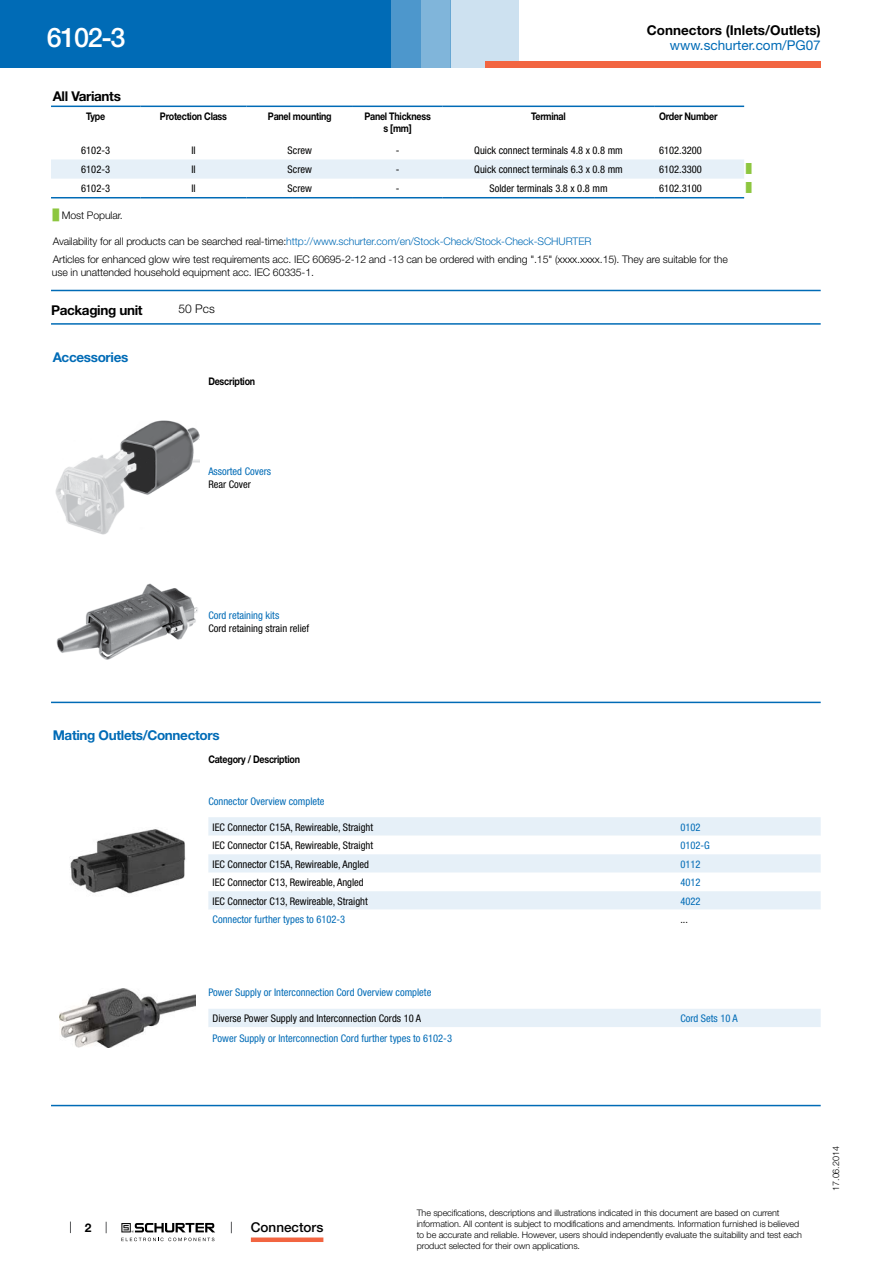
<style>
.page{position:relative;width:893px;height:1263px;background:#fff}
.page>*{position:absolute;margin:0;border:0;box-sizing:border-box;transform-origin:0 0}
.t1{font:500 27px "Helvetica Neue LT";color:#fff}
.t2{font:700 13.5px "Helvetica Neue LT";letter-spacing:-.015em;color:#000}
.t3{font:700 13.5px "Helvetica Neue LT";letter-spacing:-.025em;color:#006bb6}
.t4{font:13.5px "Helvetica Neue LT";color:#006bb6}
.t5{font:500 13.5px "Helvetica Neue LT";color:#000}
.t6{font:300 12px "Helvetica Neue LT";color:#000}
.t7{font:700 12px "Helvetica Neue LT";color:#000}
.t8{font:condensed 10.5px "Helvetica Neue LT";color:#000}
.t9{font:300 10.5px/18.5px "Helvetica Neue LT";letter-spacing:-.01em;color:#000}
.t10{font:condensed 10.5px "Helvetica Neue LT";color:#006bb6}
.t11{font:700 10.5px/12.6px "Helvetica Neue LT";letter-spacing:-.025em;color:#000;text-align:center;scale:.85 1}
.t12{font:300 9px/10.8px "Helvetica Neue LT";letter-spacing:-.01em;color:#000}
.t13{font:9px "Arial Unicode MS";color:#8dc63f}
.s1{font-family:"Arial Unicode MS";font-weight:400;color:#8dc63f}
.s2{color:#006bb6}
</style>
<div class="page">
<svg style="left:70px;top:1221px;width:1px;height:12px"></svg>
<svg style="left:121px;top:1223px;width:94px;height:18px"></svg>
<div style="left:0;top:0;width:391px;height:68px;background:#006bb6"></div>
<div style="left:421px;top:0;width:30px;height:68px;background:#80b5da"></div>
<div style="left:391px;top:0;width:30px;height:68px;background:#4d97cc"></div>
<div style="left:451px;top:0;width:68px;height:68px;background:#cde1f0"></div>
<div style="left:485px;top:62px;width:336px;height:6px;background:#f26541"></div>
<div style="left:251px;top:1237px;width:72px;height:5px;background:#f26541"></div>
<svg style="left:51px;top:107px;width:693px;height:92px"></svg>
<svg style="left:51px;top:159px;width:693px;height:20px;background:#e7f0f8"></svg>
<hr style="left:51px;top:106px;width:89px;height:1px;background:#006bb6">
<hr style="left:140px;top:106px;width:107px;height:1px;background:#006bb6">
<hr style="left:247px;top:106px;width:106px;height:1px;background:#006bb6">
<hr style="left:353px;top:106px;width:89px;height:1px;background:#006bb6">
<hr style="left:442px;top:106px;width:213px;height:1px;background:#006bb6">
<hr style="left:655px;top:106px;width:89px;height:1px;background:#006bb6">
<hr style="left:51px;top:197px;width:89px;height:1px;background:#006bb6">
<hr style="left:140px;top:197px;width:107px;height:1px;background:#006bb6">
<hr style="left:247px;top:197px;width:106px;height:1px;background:#006bb6">
<hr style="left:353px;top:197px;width:89px;height:1px;background:#006bb6">
<hr style="left:442px;top:197px;width:213px;height:1px;background:#006bb6">
<hr style="left:655px;top:197px;width:89px;height:1px;background:#006bb6">
<hr style="left:51px;top:290px;width:770px;height:1px;background:#006bb6">
<hr style="left:51px;top:323px;width:770px;height:2px;background:#006bb6">
<img style="left:55px;top:421px;width:145px;height:113px">
<img style="left:56px;top:583px;width:142px;height:77px">
<hr style="left:51px;top:702px;width:770px;height:1px;background:#006bb6">
<img style="left:70px;top:829px;width:116px;height:65px">
<div style="left:208px;top:817px;width:613px;height:19px;background:#e6f0f8"></div>
<svg style="left:208px;top:854px;width:613px;height:56px;fill:#e6f0f8"></svg>
<img style="left:60px;top:988px;width:135px;height:59px">
<div style="left:208px;top:1009px;width:613px;height:18px;background:#e6f0f8"></div>
<hr style="left:51px;top:1105px;width:770px;height:1px;background:#006bb6">
<h1 class="t1" style="left:47px;top:21px;width:80px">6102-3</h1>
<p class="t2" style="left:647px;top:22px;width:175px">Connectors (Inlets/Outlets)</p>
<p class="t4" style="left:670px;top:37px;width:152px">www.schurter.com/PG07</p>
<p class="t2" style="left:53px;top:88px;width:70px">All Variants</p>
<p class="t11" style="left:86px;top:109px;width:24px">Type</p>
<p class="t11" style="left:160px;top:109px;width:80px">Protection Class</p>
<p class="t11" style="left:268px;top:109px;width:76px">Panel mounting</p>
<p class="t11" style="left:364px;top:109px;width:80px">Panel Thickness s [mm]</p>
<p class="t11" style="left:531px;top:109px;width:42px">Terminal</p>
<p class="t11" style="left:659px;top:109px;width:70px">Order Number</p>
<p class="t8" style="left:81px;top:144px;width:30px">6102-3</p>
<p class="t8" style="left:191px;top:144px;width:6px">II</p>
<p class="t8" style="left:288px;top:144px;width:26px">Screw</p>
<p class="t8" style="left:396px;top:144px;width:5px">-</p>
<p class="t8" style="left:474px;top:144px;width:150px">Quick connect terminals 4.8 x 0.8 mm</p>
<p class="t8" style="left:659px;top:144px;width:44px">6102.3200</p>
<p class="t8" style="left:81px;top:163px;width:30px">6102-3</p>
<p class="t8" style="left:191px;top:163px;width:6px">II</p>
<p class="t8" style="left:288px;top:163px;width:26px">Screw</p>
<p class="t8" style="left:396px;top:163px;width:5px">-</p>
<p class="t8" style="left:474px;top:163px;width:150px">Quick connect terminals 6.3 x 0.8 mm</p>
<p class="t8" style="left:659px;top:163px;width:44px">6102.3300</p>
<p class="t13" style="left:746px;top:163px;width:7px">█</p>
<p class="t8" style="left:81px;top:182px;width:30px">6102-3</p>
<p class="t8" style="left:191px;top:182px;width:6px">II</p>
<p class="t8" style="left:288px;top:182px;width:26px">Screw</p>
<p class="t8" style="left:396px;top:182px;width:5px">-</p>
<p class="t8" style="left:489px;top:182px;width:120px">Solder terminals 3.8 x 0.8 mm</p>
<p class="t8" style="left:659px;top:182px;width:44px">6102.3100</p>
<p class="t13" style="left:746px;top:182px;width:7px">█</p>
<p class="t9" style="left:53px;top:206px;width:72px"><span class="s1">█</span> Most Popular.</p>
<p class="t9" style="left:53px;top:232px;width:677px">Availability for all products can be searched real-time:<span class="s2">http://www.schurter.com/en/Stock-Check/Stock-Check-SCHURTER<br></span>Articles for enhanced glow wire test requirements acc. IEC 60695-2-12 and -13 can be ordered with ending ".15" (xxxx.xxxx.15). They are suitable for the</p>
<p class="t9" style="left:52px;top:263px;width:264px">use in unattended household equipment acc. IEC 60335-1.</p>
<p class="t2" style="left:51px;top:301px;width:93px">Packaging unit</p>
<p class="t6" style="left:179px;top:302px;width:38px">50 Pcs</p>
<p class="t3" style="left:53px;top:348px;width:77px">Accessories</p>
<p class="t11" style="left:208px;top:374px;width:57px">Description</p>
<p class="t10" style="left:208px;top:465px;width:64px">Assorted Covers</p>
<p class="t8" style="left:208px;top:478px;width:44px">Rear Cover</p>
<p class="t10" style="left:208px;top:609px;width:72px">Cord retaining kits</p>
<p class="t8" style="left:208px;top:622px;width:102px">Cord retaining strain relief</p>
<p class="t3" style="left:53px;top:727px;width:168px">Mating Outlets/Connectors</p>
<p class="t11" style="left:208px;top:753px;width:109px">Category / Description</p>
<p class="t10" style="left:208px;top:795px;width:118px">Connector Overview complete</p>
<p class="t8" style="left:213px;top:821px;width:162px">IEC Connector C15A, Rewireable, Straight</p>
<p class="t10" style="left:680px;top:821px;width:22px">0102</p>
<p class="t8" style="left:213px;top:839px;width:162px">IEC Connector C15A, Rewireable, Straight</p>
<p class="t10" style="left:680px;top:839px;width:31px">0102-G</p>
<p class="t8" style="left:213px;top:858px;width:158px">IEC Connector C15A, Rewireable, Angled</p>
<p class="t10" style="left:680px;top:858px;width:22px">0112</p>
<p class="t8" style="left:213px;top:876px;width:153px">IEC Connector C13, Rewireable, Angled</p>
<p class="t10" style="left:680px;top:876px;width:22px">4012</p>
<p class="t8" style="left:213px;top:895px;width:157px">IEC Connector C13, Rewireable, Straight</p>
<p class="t10" style="left:680px;top:895px;width:22px">4022</p>
<p class="t10" style="left:213px;top:913px;width:134px">Connector further types to 6102-3</p>
<p class="t8" style="left:680px;top:913px;width:9px">...</p>
<p class="t10" style="left:208px;top:986px;width:224px">Power Supply or Interconnection Cord Overview complete</p>
<p class="t8" style="left:213px;top:1012px;width:210px">Diverse Power Supply and Interconnection Cords 10 A</p>
<p class="t10" style="left:680px;top:1012px;width:59px">Cord Sets 10 A</p>
<p class="t10" style="left:213px;top:1032px;width:241px">Power Supply or Interconnection Cord further types to 6102-3</p>
<p class="t7" style="left:85px;top:1220px;width:8px">2</p>
<p class="t5" style="left:251px;top:1219px;width:74px">Connectors</p>
<p class="t12" style="left:417px;top:1207px;width:387px">The specifications, descriptions and illustrations indicated in this document are based on current information. All content is subject to modifications and amendments. Information furnished is believed to be accurate and reliable. However, users should independently evaluate the suitability and test each product selected for their own applications.</p>
<p class="t12" style="left:830px;top:1191px;width:46px;rotate:-90deg">17.06.2014</p>
</div>
